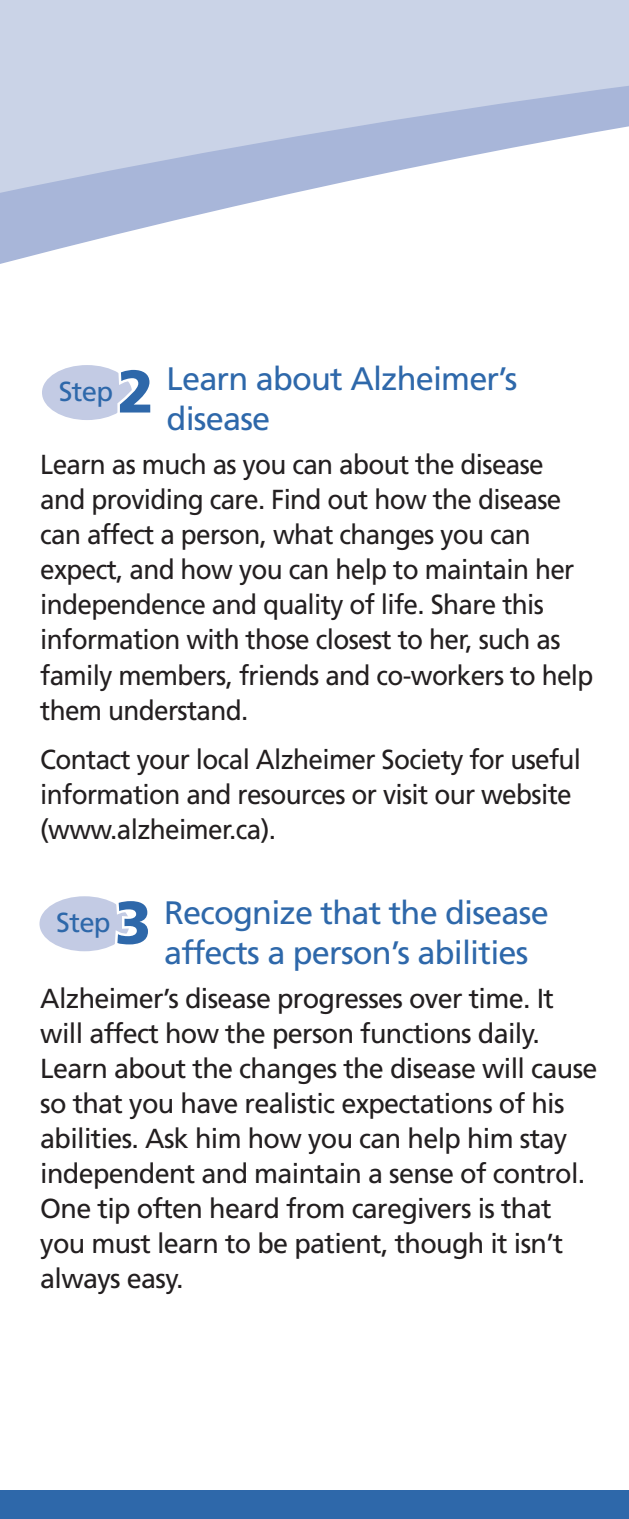
<style>
.page{position:relative;width:629px;height:1519px;background:#fff}
.page>*{position:absolute;margin:0;border:0;box-sizing:border-box;transform-origin:0 0}
.t1{font:32.5px/40px "Frutiger";letter-spacing:-.025em;color:#2e68aa}
.t2{font:27.5px/35px "Frutiger";letter-spacing:-.025em;color:#231f20;scale:.95 1}
.t3{font:27.5px/35px "Frutiger";letter-spacing:-.025em;color:#231f20}
.t4{font:27.5px "Frutiger";letter-spacing:-.025em;color:#2e68aa}
.s1{font-weight:900;font-size:60px}
</style>
<div class="page">
<svg style="left:0;top:0;width:628px;height:420px"></svg>
<div style="left:0;top:1490px;width:628px;height:28px;background:#2e68aa"></div>
<div style="left:42px;top:365px;width:90px;height:55px;background:#c3cbe4;border-radius:50%"></div>
<svg style="left:115px;top:365px;width:40px;height:52px"></svg>
<div style="left:39px;top:896px;width:90px;height:55px;background:#c3cbe4;border-radius:50%"></div>
<svg style="left:112px;top:902px;width:18px;height:44px"></svg>
<p class="t1" style="left:167px;top:359px;width:352px">Learn about Alzheimer’s disease</p>
<p class="t2" style="left:40px;top:447px;width:583px">Learn as much as you can about the disease and providing care. Find out how the disease can affect a person, what changes you can expect, and how you can help to maintain her independence and quality of life. Share this information with those closest to her, such as family members, friends and co-workers to help them understand.</p>
<p class="t2" style="left:40px;top:741px;width:570px">Contact your local Alzheimer Society for useful information and resources or visit our website (www.alzheimer.ca).</p>
<p class="t4" style="left:59px;top:375px;width:97px">Step <span class="s1">2</span></p>
<p class="t1" style="left:164px;top:892px;width:386px">Recognize that the disease affects a person’s abilities</p>
<p class="t3" style="left:40px;top:980px;width:558px">Alzheimer’s disease progresses over time. It will affect how the person functions daily.<br>Learn about the changes the disease will cause so that you have realistic expectations of his abilities. Ask him how you can help him stay independent and maintain a sense of control.<br>One tip often heard from caregivers is that you must learn to be patient, though it isn’t always easy.</p>
<p class="t4" style="left:56px;top:906px;width:97px">Step <span class="s1">3</span></p>
</div>
